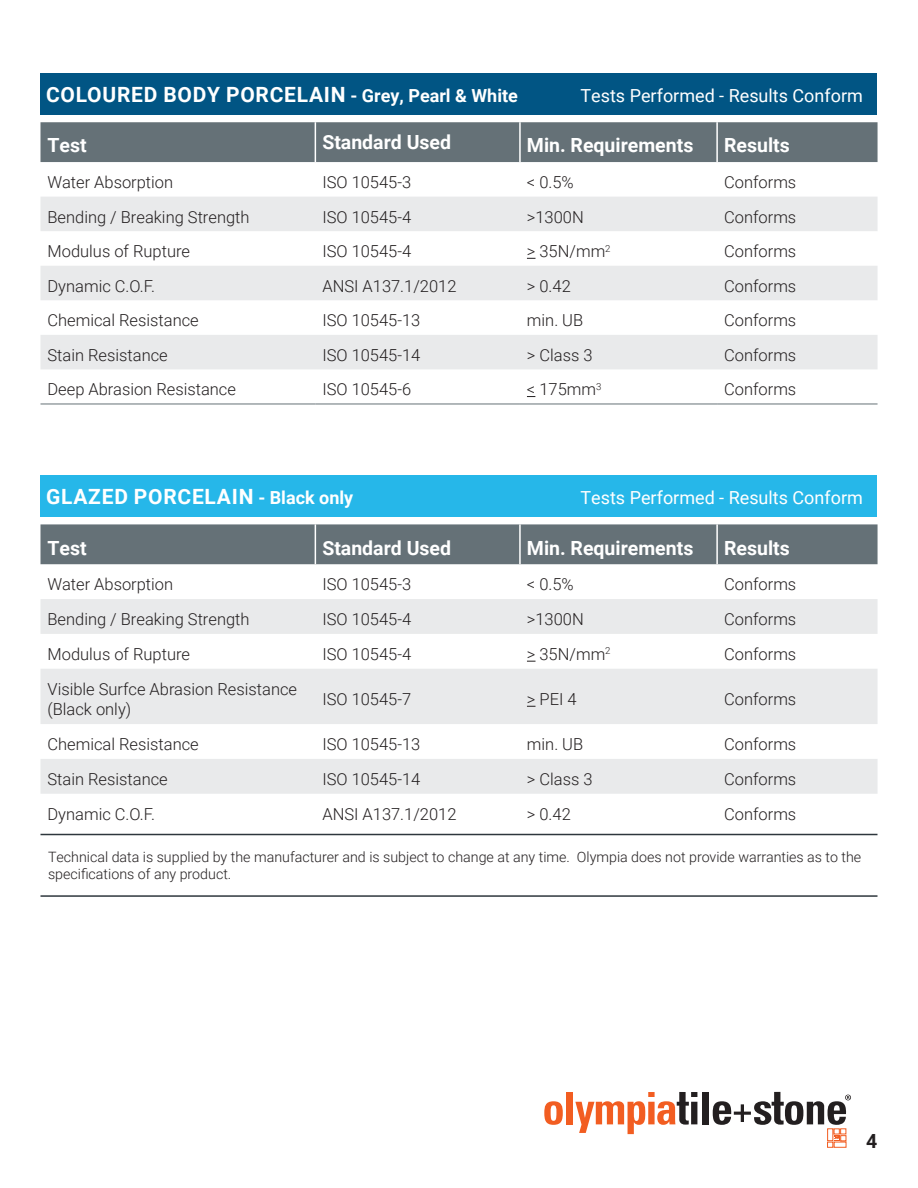
<style>
.page{position:relative;width:918px;height:1188px;background:#fff}
.page>*{position:absolute;margin:0;border:0;box-sizing:border-box;transform-origin:0 0}
.t1{font:700 21px "Roboto";letter-spacing:.035em;color:#fff}
.t2{font:700 19.5px "Roboto";color:#fff}
.t3{font:700 19.5px "Roboto";color:#231f20}
.t4{font:18px "Roboto";color:#fff}
.t5{font:300 16.5px/19.8px "Roboto";color:#231f20}
.t6{font:300 14.25px/17.1px "Roboto";color:#231f20}
.s1{font-size:18px}
</style>
<div class="page">
<svg style="left:544px;top:1101px;width:19px;height:24px"></svg>
<div style="left:567px;top:1092px;width:6px;height:32px;background:#f25d21"></div>
<svg style="left:575px;top:1092px;width:122px;height:42px"></svg>
<div style="left:702px;top:1092px;width:7px;height:32px;background:#231f20"></div>
<svg style="left:713px;top:1092px;width:138px;height:56px"></svg>
<div style="left:40px;top:122px;width:838px;height:40px;background:#657177"></div>
<svg style="left:40px;top:197px;width:838px;height:172px;fill:#e9eaeb"></svg>
<hr style="left:315px;top:122px;width:1px;height:40px;background:#fff">
<hr style="left:519px;top:122px;width:2px;height:40px;background:#fff">
<hr style="left:716px;top:122px;width:2px;height:40px;background:#fff">
<hr style="left:40px;top:404px;width:275px;height:1px;background:#657177">
<hr style="left:315px;top:404px;width:205px;height:1px;background:#657177">
<hr style="left:520px;top:404px;width:197px;height:1px;background:#657177">
<hr style="left:717px;top:404px;width:161px;height:1px;background:#657177">
<div style="left:40px;top:74px;width:838px;height:41px;background:#015584"></div>
<div style="left:40px;top:476px;width:838px;height:41px;background:#26b7e9"></div>
<hr style="left:40px;top:895px;width:838px;height:2px;background:#2e373d">
<hr style="left:40px;top:834px;width:838px;height:1px;background:#2e373d">
<div style="left:40px;top:524px;width:838px;height:40px;background:#657177"></div>
<svg style="left:40px;top:599px;width:838px;height:195px;fill:#e9eaeb"></svg>
<hr style="left:315px;top:524px;width:1px;height:40px;background:#fff">
<hr style="left:519px;top:524px;width:2px;height:40px;background:#fff">
<hr style="left:716px;top:524px;width:2px;height:40px;background:#fff">
<p class="t1" style="left:46px;top:79px;width:473px">COLOURED BODY PORCELAIN <span class="s1">- Grey, Pearl &amp; White</span></p>
<p class="t4" style="left:580px;top:82px;width:284px">Tests Performed - Results Conform</p>
<p class="t2" style="left:48px;top:132px;width:41px">Test</p>
<p class="t2" style="left:322px;top:129px;width:130px">Standard Used</p>
<p class="t2" style="left:527px;top:132px;width:168px">Min. Requirements</p>
<p class="t2" style="left:724px;top:132px;width:67px">Results</p>
<p class="t5" style="left:48px;top:172px;width:127px">Water Absorption</p>
<p class="t5" style="left:322px;top:172px;width:90px">ISO 10545-3</p>
<p class="t5" style="left:527px;top:172px;width:48px">&lt; 0.5%</p>
<p class="t5" style="left:724px;top:172px;width:74px">Conforms</p>
<p class="t5" style="left:48px;top:206px;width:204px">Bending / Breaking Strength</p>
<p class="t5" style="left:322px;top:206px;width:90px">ISO 10545-4</p>
<p class="t5" style="left:527px;top:206px;width:58px">&gt;1300N</p>
<p class="t5" style="left:724px;top:206px;width:74px">Conforms</p>
<p class="t5" style="left:48px;top:241px;width:144px">Modulus of Rupture</p>
<p class="t5" style="left:322px;top:241px;width:90px">ISO 10545-4</p>
<p class="t5" style="left:527px;top:241px;width:85px">&gt; 35N/mm<sup>2</sup></p>
<p class="t5" style="left:724px;top:241px;width:74px">Conforms</p>
<p class="t5" style="left:48px;top:275px;width:109px">Dynamic C.O.F.</p>
<p class="t5" style="left:322px;top:275px;width:136px">ANSI A137.1/2012</p>
<p class="t5" style="left:527px;top:275px;width:45px">&gt; 0.42</p>
<p class="t5" style="left:724px;top:275px;width:74px">Conforms</p>
<p class="t5" style="left:48px;top:310px;width:153px">Chemical Resistance</p>
<p class="t5" style="left:322px;top:310px;width:100px">ISO 10545-13</p>
<p class="t5" style="left:527px;top:310px;width:58px">min. UB</p>
<p class="t5" style="left:724px;top:310px;width:74px">Conforms</p>
<p class="t5" style="left:48px;top:344px;width:122px">Stain Resistance</p>
<p class="t5" style="left:322px;top:344px;width:100px">ISO 10545-14</p>
<p class="t5" style="left:527px;top:344px;width:67px">&gt; Class 3</p>
<p class="t5" style="left:724px;top:344px;width:74px">Conforms</p>
<p class="t5" style="left:48px;top:379px;width:190px">Deep Abrasion Resistance</p>
<p class="t5" style="left:322px;top:379px;width:90px">ISO 10545-6</p>
<p class="t5" style="left:527px;top:379px;width:76px">&lt; 175mm<sup>3</sup></p>
<p class="t5" style="left:724px;top:379px;width:74px">Conforms</p>
<p class="t1" style="left:46px;top:481px;width:309px">GLAZED PORCELAIN <span class="s1">- Black only</span></p>
<p class="t4" style="left:580px;top:484px;width:284px">Tests Performed - Results Conform</p>
<p class="t2" style="left:48px;top:534px;width:41px">Test</p>
<p class="t2" style="left:322px;top:534px;width:130px">Standard Used</p>
<p class="t2" style="left:527px;top:534px;width:168px">Min. Requirements</p>
<p class="t2" style="left:724px;top:534px;width:67px">Results</p>
<p class="t5" style="left:48px;top:574px;width:127px">Water Absorption</p>
<p class="t5" style="left:322px;top:574px;width:90px">ISO 10545-3</p>
<p class="t5" style="left:527px;top:574px;width:48px">&lt; 0.5%</p>
<p class="t5" style="left:724px;top:574px;width:74px">Conforms</p>
<p class="t5" style="left:48px;top:609px;width:204px">Bending / Breaking Strength</p>
<p class="t5" style="left:322px;top:609px;width:90px">ISO 10545-4</p>
<p class="t5" style="left:527px;top:609px;width:58px">&gt;1300N</p>
<p class="t5" style="left:724px;top:609px;width:74px">Conforms</p>
<p class="t5" style="left:48px;top:644px;width:144px">Modulus of Rupture</p>
<p class="t5" style="left:322px;top:644px;width:90px">ISO 10545-4</p>
<p class="t5" style="left:527px;top:644px;width:85px">&gt; 35N/mm<sup>2</sup></p>
<p class="t5" style="left:724px;top:644px;width:74px">Conforms</p>
<p class="t5" style="left:48px;top:679px;width:251px">Visible Surfce Abrasion Resistance (Black only)</p>
<p class="t5" style="left:322px;top:689px;width:90px">ISO 10545-7</p>
<p class="t5" style="left:527px;top:689px;width:51px">&gt; PEI 4</p>
<p class="t5" style="left:724px;top:689px;width:74px">Conforms</p>
<p class="t5" style="left:48px;top:734px;width:153px">Chemical Resistance</p>
<p class="t5" style="left:322px;top:734px;width:100px">ISO 10545-13</p>
<p class="t5" style="left:527px;top:734px;width:58px">min. UB</p>
<p class="t5" style="left:724px;top:734px;width:74px">Conforms</p>
<p class="t5" style="left:48px;top:769px;width:122px">Stain Resistance</p>
<p class="t5" style="left:322px;top:769px;width:100px">ISO 10545-14</p>
<p class="t5" style="left:527px;top:769px;width:67px">&gt; Class 3</p>
<p class="t5" style="left:724px;top:769px;width:74px">Conforms</p>
<p class="t5" style="left:48px;top:803px;width:109px">Dynamic C.O.F.</p>
<p class="t5" style="left:322px;top:803px;width:136px">ANSI A137.1/2012</p>
<p class="t5" style="left:527px;top:803px;width:45px">&gt; 0.42</p>
<p class="t5" style="left:724px;top:803px;width:74px">Conforms</p>
<p class="t6" style="left:48px;top:848px;width:815px">Technical data is supplied by the manufacturer and is subject to change at any time. Olympia does not provide warranties as to the specifications of any product.</p>
<p class="t3" style="left:866px;top:1127px;width:13px">4</p>
</div>
